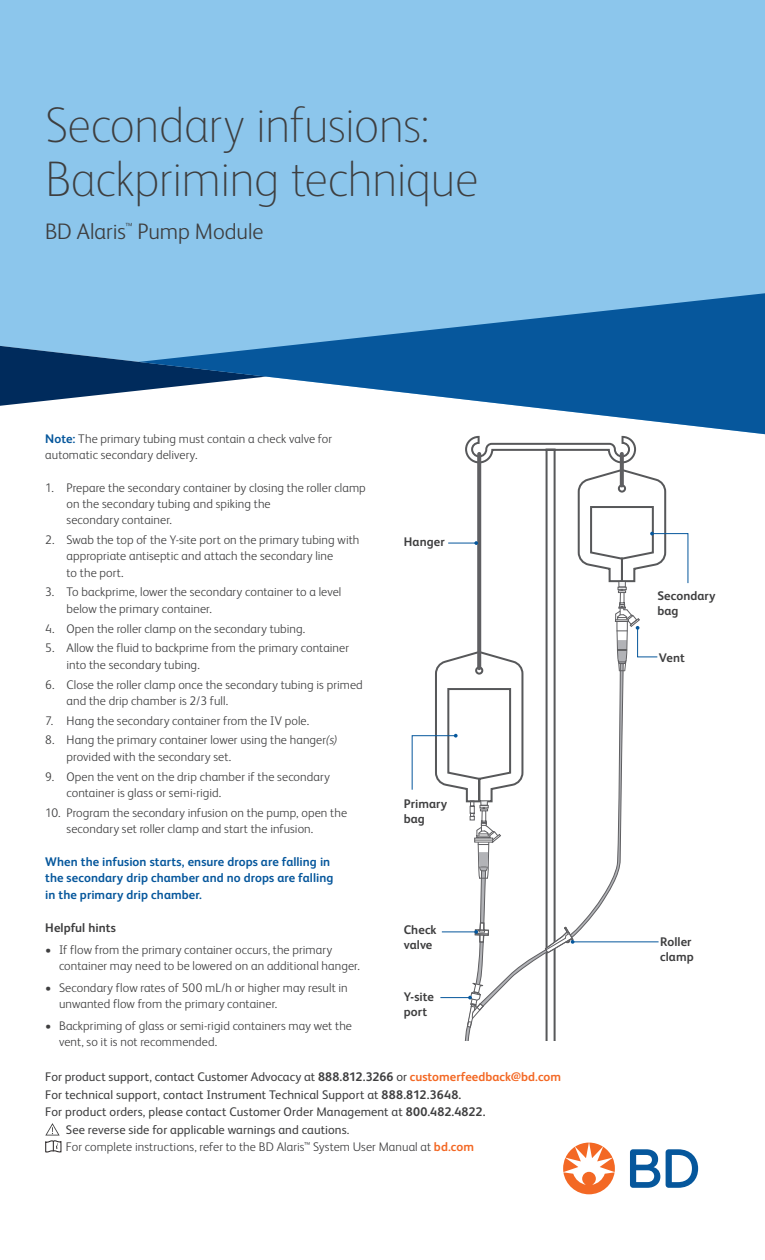
<style>
.page{position:relative;width:765px;height:1260px;background:#fff}
.page>*{position:absolute;margin:0;border:0;box-sizing:border-box;transform-origin:0 0}
.t1{font:100 50px/53.8px "FS Albert Pro";letter-spacing:-.015em;color:#3e3e3f}
.t2{font:300 22.5px "FS Albert Pro";letter-spacing:-.005em;color:#3e3e3f}
.t3{font:300 12.5px/16.2px "FS Albert Pro";letter-spacing:.005em;color:#3e3e3f}
.t4{font:12.5px "FS Albert Pro";letter-spacing:.005em;color:#3e3e3f}
.t5{font:700 12.5px/16.2px "FS Albert Pro";letter-spacing:.005em;color:#06579c}
.t6{font:700 12.5px/15px "FS Albert Pro";letter-spacing:.005em;color:#3e3e3f}
.s1{font-weight:700;color:#06579c}
.s2{font-style:italic}
.s3{font-weight:700}
.s4{font-weight:700;color:#f36824}
</style>
<div class="page">
<svg style="left:435px;top:436px;width:231px;height:605px"></svg>
<svg style="left:477px;top:454px;width:4px;height:214px"></svg>
<svg style="left:620px;top:454px;width:4px;height:31px"></svg>
<svg style="left:479px;top:663px;width:145px;height:345px"></svg>
<div style="left:0;top:0;width:765px;height:346px;background:#8cc6ec"></div>
<svg style="left:0;top:346px;width:139px;height:60px;background:#335b84"></svg>
<svg style="left:139px;top:293px;width:626px;height:141px;fill:#06579c"></svg>
<svg style="left:614px;top:532px;width:75px;height:140px"></svg>
<svg style="left:411px;top:734px;width:47px;height:57px"></svg>
<hr style="left:442px;top:931px;width:34px;height:1px;background:#06579c">
<hr style="left:440px;top:997px;width:30px;height:1px;background:#06579c">
<svg style="left:462px;top:800px;width:40px;height:241px"></svg>
<hr style="left:573px;top:941px;width:86px;height:1px;background:#06579c">
<svg style="left:544px;top:926px;width:31px;height:28px"></svg>
<svg style="left:448px;top:541px;width:30px;height:4px"></svg>
<svg style="left:45px;top:1123px;width:16px;height:30px"></svg>
<svg style="left:630px;top:1149px;width:68px;height:39px"></svg>
<svg style="left:563px;top:1143px;width:52px;height:51px"></svg>
<h1 class="t1" style="left:45px;top:96px;width:435px">Secondary infusions:<br>Backpriming technique</h1>
<h2 class="t2" style="left:45px;top:216px;width:220px">BD Alaris<sup>™</sup> Pump Module</h2>
<p class="t3" style="left:45px;top:430px;width:288px"><span class="s1">Note:</span> The primary tubing must contain a check valve for automatic secondary delivery.</p>
<p class="t3" style="left:67px;top:479px;width:301px;text-indent:-21px">1. Prepare the secondary container by closing the roller clamp on the secondary tubing and spiking the<br>secondary container.</p>
<p class="t3" style="left:67px;top:531px;width:294px;text-indent:-21px">2. Swab the top of the Y-site port on the primary tubing with appropriate antiseptic and attach the secondary line<br>to the port.</p>
<p class="t3" style="left:67px;top:583px;width:276px;text-indent:-21px">3. To backprime, lower the secondary container to a level below the primary container.</p>
<p class="t3" style="left:45px;top:619px;width:262px">4. Open the roller clamp on the secondary tubing.</p>
<p class="t3" style="left:67px;top:639px;width:284px;text-indent:-21px">5. Allow the fluid to backprime from the primary container into the secondary tubing.</p>
<p class="t3" style="left:67px;top:675px;width:298px;text-indent:-21px">6. Close the roller clamp once the secondary tubing is primed and the drip chamber is 2/3 full.</p>
<p class="t3" style="left:45px;top:711px;width:265px">7. Hang the secondary container from the IV pole.</p>
<p class="t3" style="left:67px;top:731px;width:273px;text-indent:-21px">8. Hang the primary container lower using the hanger<span class="s2">(s) </span>provided with the secondary set.</p>
<p class="t3" style="left:67px;top:767px;width:265px;text-indent:-21px">9. Open the vent on the drip chamber if the secondary container is glass or semi-rigid.</p>
<p class="t3" style="left:67px;top:804px;width:282px;text-indent:-21px">10. Program the secondary infusion on the pump, open the secondary set roller clamp and start the infusion.</p>
<p class="t5" style="left:45px;top:853px;width:290px">When the infusion starts, ensure drops are falling in the secondary drip chamber and no drops are falling in the primary drip chamber.</p>
<p class="t6" style="left:45px;top:919px;width:72px">Helpful hints</p>
<p class="t3" style="left:59px;top:940px;width:302px;text-indent:-14px">• If flow from the primary container occurs, the primary container may need to be lowered on an additional hanger.</p>
<p class="t3" style="left:59px;top:979px;width:290px;text-indent:-14px">• Secondary flow rates of 500 mL/h or higher may result in unwanted flow from the primary container.</p>
<p class="t3" style="left:59px;top:1017px;width:295px;text-indent:-14px">• Backpriming of glass or semi-rigid containers may wet the vent, so it is not recommended.</p>
<p class="t6" style="left:404px;top:533px;width:42px">Hanger</p>
<p class="t6" style="left:404px;top:796px;width:45px">Primary bag</p>
<p class="t6" style="left:657px;top:587px;width:60px">Secondary bag</p>
<p class="t6" style="left:659px;top:650px;width:27px">Vent</p>
<p class="t6" style="left:404px;top:922px;width:34px">Check valve</p>
<p class="t6" style="left:660px;top:933px;width:35px">Roller clamp</p>
<p class="t6" style="left:404px;top:988px;width:32px">Y-site port</p>
<p class="t4" style="left:45px;top:1068px;width:517px">For product support, contact Customer Advocacy at <span class="s3">888.812.3266</span> or <span class="s4">customerfeedback@bd.com</span></p>
<p class="t4" style="left:45px;top:1085px;width:417px">For technical support, contact Instrument Technical Support at <span class="s3">888.812.3648.</span></p>
<p class="t4" style="left:45px;top:1103px;width:442px">For product orders, please contact Customer Order Management at <span class="s3">800.482.4822.</span></p>
<p class="t4" style="left:66px;top:1120px;width:285px">See reverse side for applicable warnings and cautions.</p>
<p class="t3" style="left:66px;top:1138px;width:410px">For complete instructions, refer to the BD Alaris<sup>™</sup> System User Manual at <span class="s4">bd.com</span></p>
</div>
